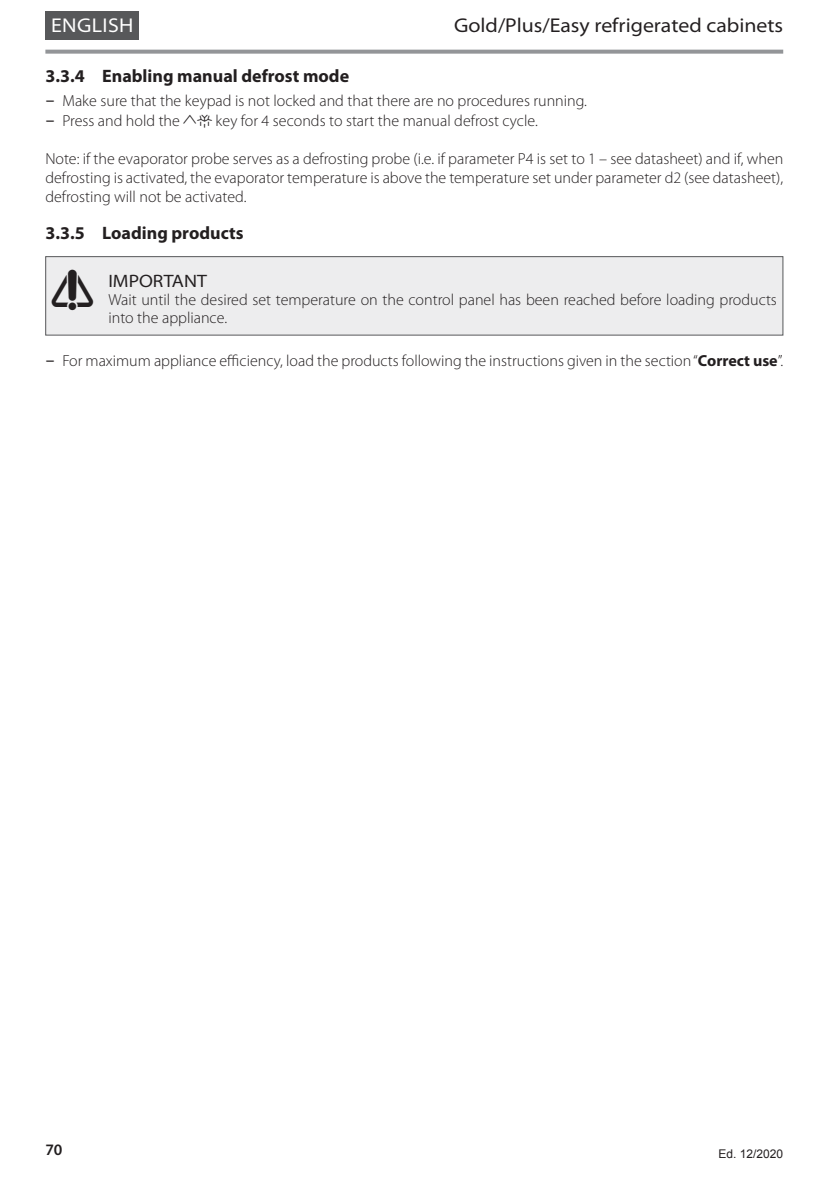
<style>
.page{position:relative;width:840px;height:1191px;background:#fff}
.page>*{position:absolute;margin:0;border:0;box-sizing:border-box;transform-origin:0 0}
.t1{font:40px "ELMEC Simboli";color:#231f20}
.t2{font:semi-expanded 20px "Myriad Pro";color:#231f20}
.t3{font:semi-expanded 20px "Myriad Pro";letter-spacing:.02em;color:#fff}
.t4{font:700 18px "Myriad Pro";color:#231f20}
.t5{font:semi-expanded 18px "Myriad Pro";color:#231f20}
.t6{font:300 16px/19.2px "Myriad Pro";color:#231f20;text-align:justify}
.t7{font:600 16px "Myriad Pro";color:#231f20}
.t8{font:12px "Arial";color:#231f20}
.s1{font-family:"DIN Pro";font-weight:400;font-size:18px}
.s2{font-family:"Font DALMEC";font-weight:400}
.s3{font-weight:700}
</style>
<div class="page">
<svg style="left:45px;top:50px;width:737px;height:4px;background:#9c9ea1"></svg>
<div style="left:45px;top:11px;width:94px;height:29px;background:#57585a"></div>
<div style="left:28px;top:243px;width:771px;height:94px;background:#d9dadc;opacity:.47"></div>
<div style="left:45px;top:256px;width:737px;height:79px;border:1px solid #57585a"></div>
<p class="t3" style="left:51px;top:14px;width:84px">ENGLISH</p>
<p class="t2" style="left:454px;top:14px;width:330px">Gold/Plus/Easy refrigerated cabinets</p>
<p class="t4" style="left:45px;top:65px;width:305px">3.3.4 Enabling manual defrost mode</p>
<p class="t6" style="left:45px;top:92px;width:543px"><span class="s1">–</span> Make sure that the keypad is not locked and that there are no procedures running.</p>
<p class="t6" style="left:45px;top:111px;width:493px"><span class="s1">–</span> Press and hold the <span class="s2">A</span> key for 4 seconds to start the manual defrost cycle.</p>
<p class="t6" style="left:45px;top:149px;width:739px">Note: if the evaporator probe serves as a defrosting probe (i.e. if parameter P4 is set to 1 – see datasheet) and if, when defrosting is activated, the evaporator temperature is above the temperature set under parameter d2 (see datasheet), defrosting will not be activated.</p>
<p class="t4" style="left:45px;top:223px;width:199px">3.3.5 Loading products</p>
<h1 class="t1" style="left:52px;top:269px;width:43px">a</h1>
<p class="t5" style="left:108px;top:271px;width:100px">IMPORTANT</p>
<p class="t6" style="left:108px;top:291px;width:669px;line-height:18px">Wait until the desired set temperature on the control panel has been reached before loading products into the appliance.</p>
<p class="t6" style="left:45px;top:351px;width:738px"><span class="s1">–</span> For maximum appliance efficiency, load the products following the instructions given in the section “<span class="s3">Correct use</span>”.</p>
<p class="t7" style="left:45px;top:1140px;width:19px">70</p>
<p class="t8" style="left:718px;top:1145px;width:66px">Ed. 12/2020</p>
</div>
